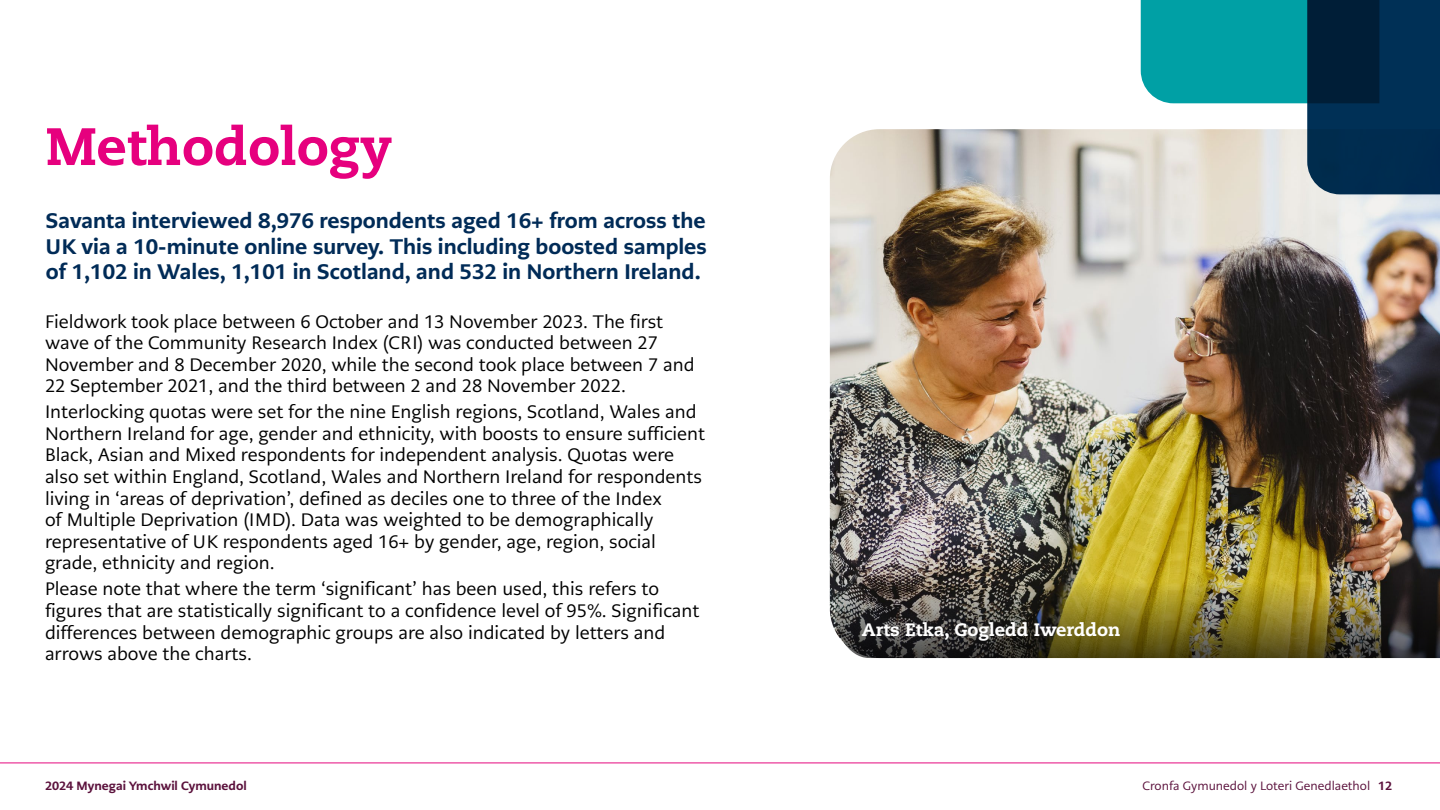
<style>
.page{position:relative;width:1440px;height:810px;background:#fff}
.page>*{position:absolute;margin:0;border:0;box-sizing:border-box;transform-origin:0 0}
.Section_head_H2{font:800 52.5px "Caecilia LT Pro 85";color:#e6007e}
.Body{font:800 21px/25.2px "PMN Caecilia Sans Text";color:#002b57;text-align:justify}
.Body-2{font:18px/21.6px "PMN Caecilia Sans Text";color:#000}
.t1{font:800 18px "Caecilia LT Pro 85";color:#fff}
.t2{font:12px "PMN Caecilia Sans Text";color:#5b113c}
.t3{font:800 12px "PMN Caecilia Sans Text";color:#5b113c}
.s1{font-weight:800}
</style>
<div class="page">
<hr style="left:0;top:763px;width:1440px;height:1px;background:#e5087e">
<img style="left:830px;top:129px;width:610px;height:502px">
<img style="left:835px;top:575px;width:605px;height:83px">
<svg style="left:1141px;top:0;width:299px;height:194px;background:#3f7f8d"></svg>
<h2 class="Section_head_H2" style="left:46px;top:110px;width:348px">Methodology</h2>
<p class="Body" style="left:46px;top:208px;width:662px">Savanta interviewed 8,976 respondents aged 16+ from across the UK via a 10-minute online survey. This including boosted samples of 1,102 in Wales, 1,101 in Scotland, and 532 in Northern Ireland.</p>
<p class="Body-2" style="left:45px;top:310px;width:651px">Fieldwork took place between 6 October and 13 November 2023. The first wave of the Community Research Index (CRI) was conducted between 27<br>November and 8 December 2020, while the second took place between 7 and 22 September 2021, and the third between 2 and 28 November 2022.</p>
<p class="Body-2" style="left:45px;top:401px;width:662px">Interlocking quotas were set for the nine English regions, Scotland, Wales and Northern Ireland for age, gender and ethnicity, with boosts to ensure sufficient Black, Asian and Mixed respondents for independent analysis. Quotas were also set within England, Scotland, Wales and Northern Ireland for respondents living in ‘areas of deprivation’, defined as deciles one to three of the Index<br>of Multiple Deprivation (IMD). Data was weighted to be demographically representative of UK respondents aged 16+ by gender, age, region, social grade, ethnicity and region.</p>
<p class="Body-2" style="left:45px;top:578px;width:656px">Please note that where the term ‘significant’ has been used, this refers to figures that are statistically significant to a confidence level of 95%. Significant differences between demographic groups are also indicated by letters and arrows above the charts.</p>
<p class="t1" style="left:862px;top:618px;width:260px">Arts Etka, Gogledd Iwerddon</p>
<p class="t3" style="left:45px;top:778px;width:203px">2024 Mynegai Ymchwil Cymunedol</p>
<p class="t2" style="left:1143px;top:778px;width:251px">Cronfa Gymunedol y Loteri Genedlaethol <span class="s1">12</span></p>
</div>
